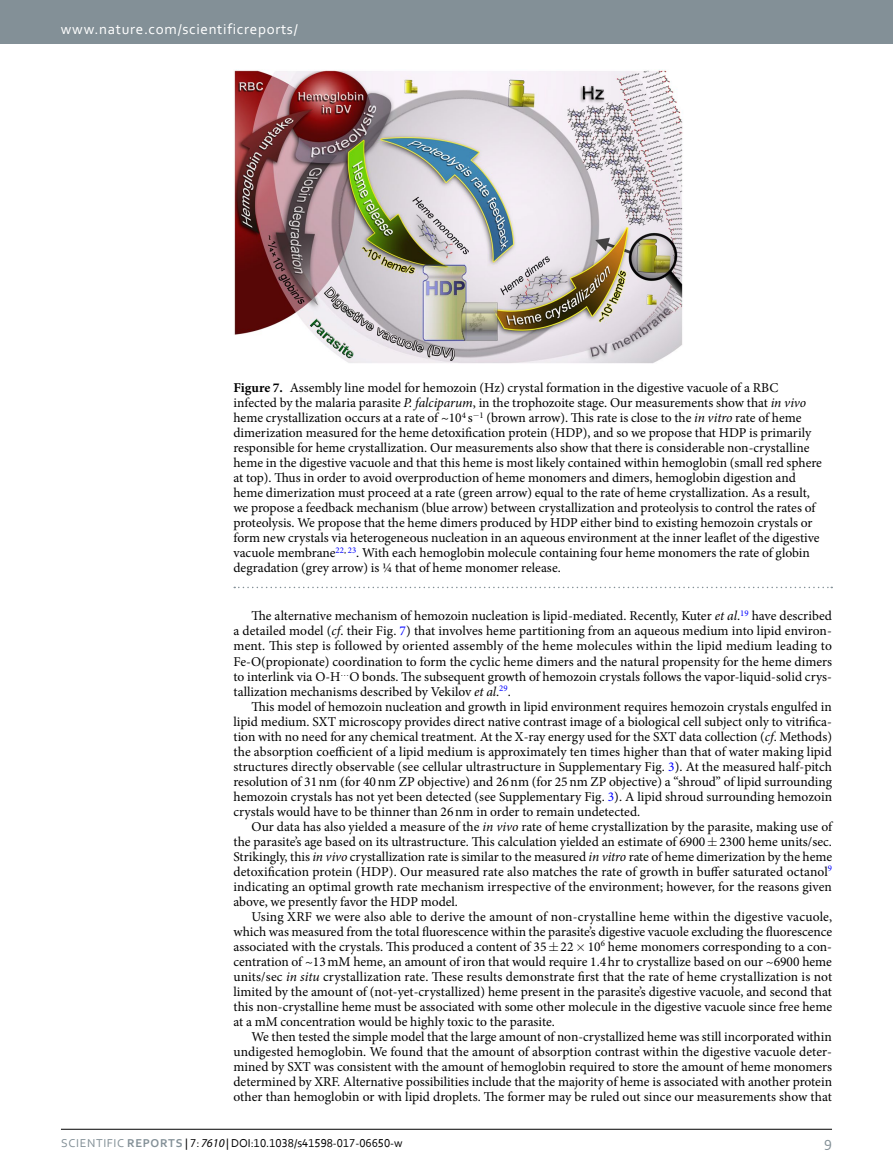
<style>
.page{position:relative;width:893px;height:1174px;background:#fff}
.page>*{position:absolute;margin:0;border:0;box-sizing:border-box;transform-origin:0 0}
.t1{font:15px "Corbel 2";letter-spacing:.045em;color:#fff}
.t2{font:15px "Corbel 2";color:#839097}
.t3{font:13.5px/15px "Minion Pro";color:#000;text-align:justify}
.t4{font:12px "Corbel";color:#000}
.s1{font-weight:700}
.s2{font-style:italic}
.s3{color:#00f}
.s4{font-family:"Corbel 2";color:#839097}
.s5{font-family:"Corbel Bold 2";color:#839097}
.s6{font-family:"Myriad Pro";font-style:italic}
</style>
<div class="page">
<div style="left:0;top:0;width:893px;height:43px;background:#839097"></div>
<hr style="left:61px;top:1129px;width:771px;height:1px;background:#000">
<img style="left:234px;top:70px;width:449px;height:294px">
<svg style="left:234px;top:586px;width:598px;height:2px"></svg>
<p class="t1" style="left:61px;top:19px;width:238px">www.nature.com/scientificreports/</p>
<p class="t3" style="left:233px;top:380px;width:590px;text-align:left"><span class="s1">Figure 7.</span> Assembly line model for hemozoin (Hz) crystal formation in the digestive vacuole of a RBC infected by the malaria parasite <span class="s2">P. falciparum</span>, in the trophozoite stage. Our measurements show that <span class="s2">in vivo </span>heme crystallization occurs at a rate of ~10<sup>4</sup> s−<sup>1</sup> (brown arrow). This rate is close to the <span class="s2">in vitro</span> rate of heme dimerization measured for the heme detoxification protein (HDP), and so we propose that HDP is primarily responsible for heme crystallization. Our measurements also show that there is considerable non-crystalline heme in the digestive vacuole and that this heme is most likely contained within hemoglobin (small red sphere at top). Thus in order to avoid overproduction of heme monomers and dimers, hemoglobin digestion and heme dimerization must proceed at a rate (green arrow) equal to the rate of heme crystallization. As a result, we propose a feedback mechanism (blue arrow) between crystallization and proteolysis to control the rates of proteolysis. We propose that the heme dimers produced by HDP either bind to existing hemozoin crystals or form new crystals via heterogeneous nucleation in an aqueous environment at the inner leaflet of the digestive vacuole membrane<sup>22</sup><sup>,</sup> <sup>23</sup>. With each hemoglobin molecule containing four heme monomers the rate of globin degradation (grey arrow) is ¼ that of heme monomer release.</p>
<p class="t3" style="left:233px;top:609px;width:600px;text-indent:18px">The alternative mechanism of hemozoin nucleation is lipid-mediated. Recently, Kuter <span class="s2">et al</span>.<sup>19</sup> have described a detailed model (<span class="s2">cf</span>. their Fig. <span class="s3">7</span>) that involves heme partitioning from an aqueous medium into lipid environ&shy;ment. This step is followed by oriented assembly of the heme molecules within the lipid medium leading to Fe-O(propionate) coordination to form the cyclic heme dimers and the natural propensity for the heme dimers to interlink via O-H O bonds. The subsequent growth of hemozoin crystals follows the vapor-liquid-solid crys&shy;tallization mechanisms described by Vekilov <span class="s2">et al</span>.<sup>29</sup>.</p>
<p class="t3" style="left:233px;top:699px;width:600px;text-indent:18px">This model of hemozoin nucleation and growth in lipid environment requires hemozoin crystals engulfed in lipid medium. SXT microscopy provides direct native contrast image of a biological cell subject only to vitrifica&shy;tion with no need for any chemical treatment. At the X-ray energy used for the SXT data collection (<span class="s2">cf</span>. Methods) the absorption coefficient of a lipid medium is approximately ten times higher than that of water making lipid structures directly observable (see cellular ultrastructure in Supplementary Fig. <span class="s3">3</span>). At the measured half-pitch resolution of 31nm (for 40nm ZP objective) and 26nm (for 25nm ZP objective) a “shroud” of lipid surrounding hemozoin crystals has not yet been detected (see Supplementary Fig. <span class="s3">3</span>). A lipid shroud surrounding hemozoin crystals would have to be thinner than 26nm in order to remain undetected.</p>
<p class="t3" style="left:233px;top:818px;width:600px;text-indent:18px">Our data has also yielded a measure of the <span class="s2">in vivo</span> rate of heme crystallization by the parasite, making use of the parasite’s age based on its ultrastructure. This calculation yielded an estimate of 6900 2300 heme units/sec.<br>Strikingly, this <span class="s2">in vivo</span> crystallization rate is similar to the measured <span class="s2">in vitro</span> rate of heme dimerization by the heme detoxification protein (HDP). Our measured rate also matches the rate of growth in buffer saturated octanol<sup>9 </sup>indicating an optimal growth rate mechanism irrespective of the environment; however, for the reasons given above, we presently favor the HDP model.</p>
<p class="t3" style="left:233px;top:908px;width:600px;text-indent:18px">Using XRF we were also able to derive the amount of non-crystalline heme within the digestive vacuole, which was measured from the total fluorescence within the parasite’s digestive vacuole excluding the fluorescence associated with the crystals. This produced a content of 35 22 10<sup>6</sup> heme monomers corresponding to a con&shy;centration of ~13mM heme, an amount of iron that would require 1.4hr to crystallize based on our ~6900 heme units/sec <span class="s2">in situ</span> crystallization rate. These results demonstrate first that the rate of heme crystallization is not limited by the amount of (not-yet-crystallized) heme present in the parasite’s digestive vacuole, and second that this non-crystalline heme must be associated with some other molecule in the digestive vacuole since free heme at a mM concentration would be highly toxic to the parasite.</p>
<p class="t3" style="left:233px;top:1028px;width:600px;text-indent:18px">We then tested the simple model that the large amount of non-crystallized heme was still incorporated within undigested hemoglobin. We found that the amount of absorption contrast within the digestive vacuole deter&shy;mined by SXT was consistent with the amount of hemoglobin required to store the amount of heme monomers determined by XRF. Alternative possibilities include that the majority of heme is associated with another protein other than hemoglobin or with lipid droplets. The former may be ruled out since our measurements show that</p>
<p class="t4" style="left:61px;top:1135px;width:343px"><span class="s4">Scientific</span> <span class="s5">REPORTS</span> | 7: <span class="s6">7610</span> | DOI:10.1038/s41598-017-06650-w</p>
<p class="t2" style="left:824px;top:1132px;width:9px">9</p>
</div>
